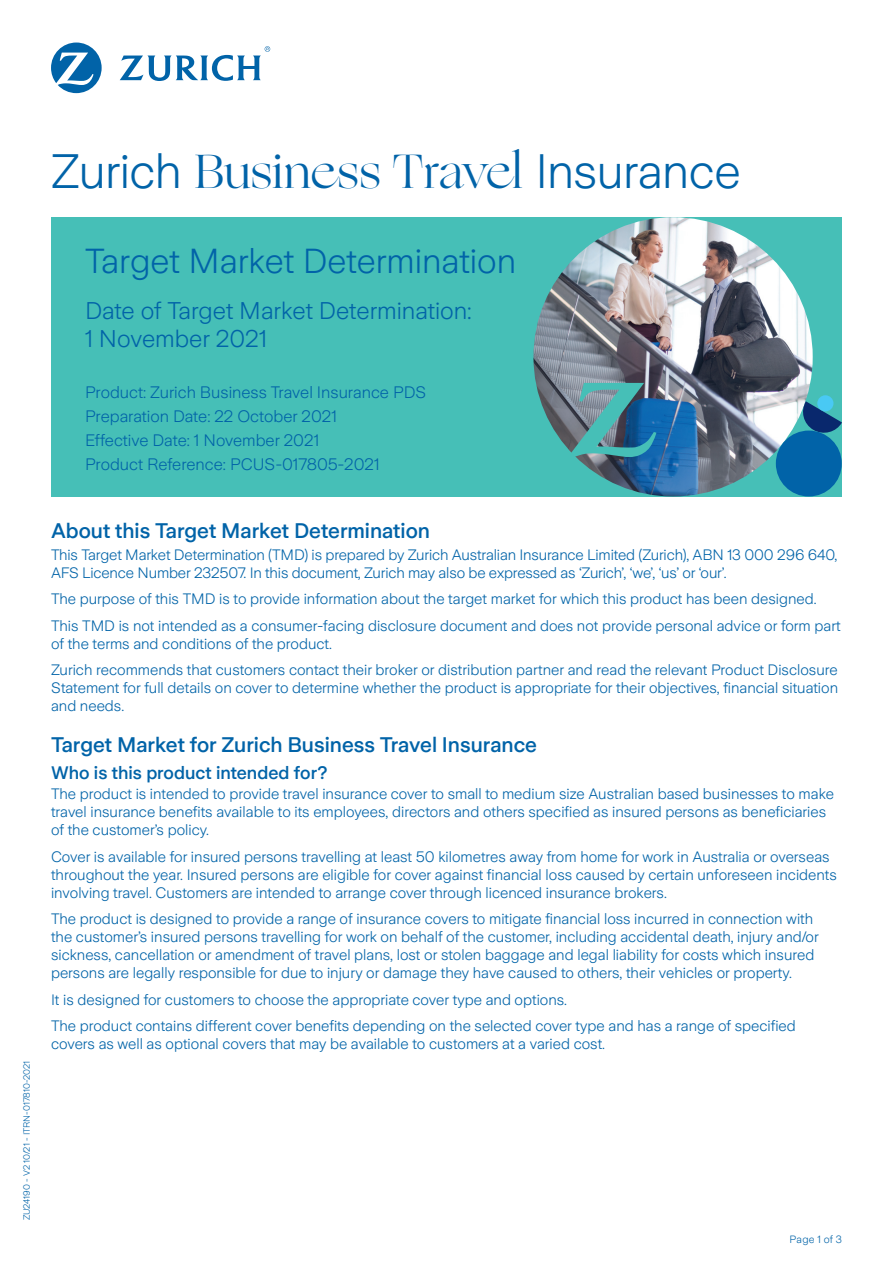
<style>
.page{position:relative;width:893px;height:1263px;background:#fff}
.page>*{position:absolute;margin:0;border:0;box-sizing:border-box;transform-origin:0 0}
.Main_title{font:300 48px "Zurich Sans";letter-spacing:-.01em;color:#0163a8}
.Body_text{font:300 34.5px "Zurich Sans";color:#0163a8}
.Body_text-2{font:300 24px/28.5px "Zurich Sans";color:#0163a8}
.Head_2{font:500 21px "Zurich Sans";color:#0163a8}
.Head_3_12pt{font:500 18px "Zurich Sans";letter-spacing:-.005em;color:#0163a8}
.Body_text-3{font:300 16.5px/24px "Zurich Sans";color:#0163a8}
.Body_text-4{font:300 15px/18px "Zurich Sans";color:#0163a8}
.IUO_SBU_footer{font:300 10.5px "Zurich Sans";letter-spacing:.015em;color:#0163a8}
.Body_text-5{font:300 9px "Zurich Sans";color:#0163a8}
.s1{font-family:"Ogg";font-weight:400}
</style>
<div class="page">
<div style="left:51px;top:217px;width:791px;height:279px;background:#46bfb7"></div>
<img style="left:533px;top:217px;width:280px;height:279px;border-radius:140px">
<svg style="left:571px;top:383px;width:85px;height:75px"></svg>
<svg style="left:800px;top:401px;width:42px;height:35px"></svg>
<div style="left:776px;top:431px;width:66px;height:65px;background:#0163a8;border-radius:50%"></div>
<div style="left:817px;top:395px;width:16px;height:16px;background:#49c9f4;border-radius:50%"></div>
<svg style="left:51px;top:43px;width:51px;height:50px"></svg>
<svg style="left:120px;top:46px;width:150px;height:35px"></svg>
<p class="Main_title" style="left:51px;top:145px;width:691px">Zurich <span class="s1">Business Travel</span> Insurance</p>
<p class="Body_text-5" style="left:22px;top:1220px;width:161px;rotate:-90deg">ZU24190 - V2 10/21 - ITRN-017810-2021</p>
<p class="Body_text" style="left:85px;top:243px;width:433px">Target Market Determination</p>
<p class="Body_text-2" style="left:85px;top:297px;width:388px">Date of Target Market Determination:<br>1 November 2021</p>
<p class="Body_text-3" style="left:85px;top:380px;width:343px">Product: Zurich Business Travel Insurance PDS</p>
<p class="Body_text-3" style="left:85px;top:404px;width:253px">Preparation Date: 22 October 2021<br>Effective Date: 1 November 2021</p>
<p class="Body_text-3" style="left:85px;top:452px;width:296px">Product Reference: PCUS-017805-2021</p>
<p class="Head_2" style="left:51px;top:519px;width:380px">About this Target Market Determination</p>
<p class="Body_text-4" style="left:51px;top:546px;width:788px">This Target Market Determination (TMD) is prepared by Zurich Australian Insurance Limited (Zurich), ABN 13 000 296 640,<br>AFS Licence Number 232507. In this document, Zurich may also be expressed as ‘Zurich’, ‘we’, ‘us’ or ‘our’.</p>
<p class="Body_text-4" style="left:51px;top:590px;width:767px">The purpose of this TMD is to provide information about the target market for which this product has been designed.</p>
<p class="Body_text-4" style="left:51px;top:617px;width:791px">This TMD is not intended as a consumer-facing disclosure document and does not provide personal advice or form part of the terms and conditions of the product.</p>
<p class="Body_text-4" style="left:51px;top:661px;width:789px;text-align:justify">Zurich recommends that customers contact their broker or distribution partner and read the relevant Product Disclosure Statement for full details on cover to determine whether the product is appropriate for their objectives, financial situation and needs.</p>
<p class="Head_2" style="left:51px;top:734px;width:488px">Target Market for Zurich Business Travel Insurance</p>
<p class="Head_3_12pt" style="left:51px;top:763px;width:278px">Who is this product intended for?</p>
<p class="Body_text-4" style="left:51px;top:785px;width:784px">The product is intended to provide travel insurance cover to small to medium size Australian based businesses to make travel insurance benefits available to its employees, directors and others specified as insured persons as beneficiaries of the customer’s policy.</p>
<p class="Body_text-4" style="left:51px;top:847px;width:787px">Cover is available for insured persons travelling at least 50 kilometres away from home for work in Australia or overseas throughout the year. Insured persons are eligible for cover against financial loss caused by certain unforeseen incidents involving travel. Customers are intended to arrange cover through licenced insurance brokers.</p>
<p class="Body_text-4" style="left:51px;top:910px;width:769px">The product is designed to provide a range of insurance covers to mitigate financial loss incurred in connection with the customer’s insured persons travelling for work on behalf of the customer, including accidental death, injury and/or sickness, cancellation or amendment of travel plans, lost or stolen baggage and legal liability for costs which insured persons are legally responsible for due to injury or damage they have caused to others, their vehicles or property.</p>
<p class="Body_text-4" style="left:51px;top:990px;width:518px">It is designed for customers to choose the appropriate cover type and options.</p>
<p class="Body_text-4" style="left:51px;top:1017px;width:746px">The product contains different cover benefits depending on the selected cover type and has a range of specified covers as well as optional covers that may be available to customers at a varied cost.</p>
<p class="IUO_SBU_footer" style="left:790px;top:1233px;width:54px">Page 1 of 3</p>
</div>
